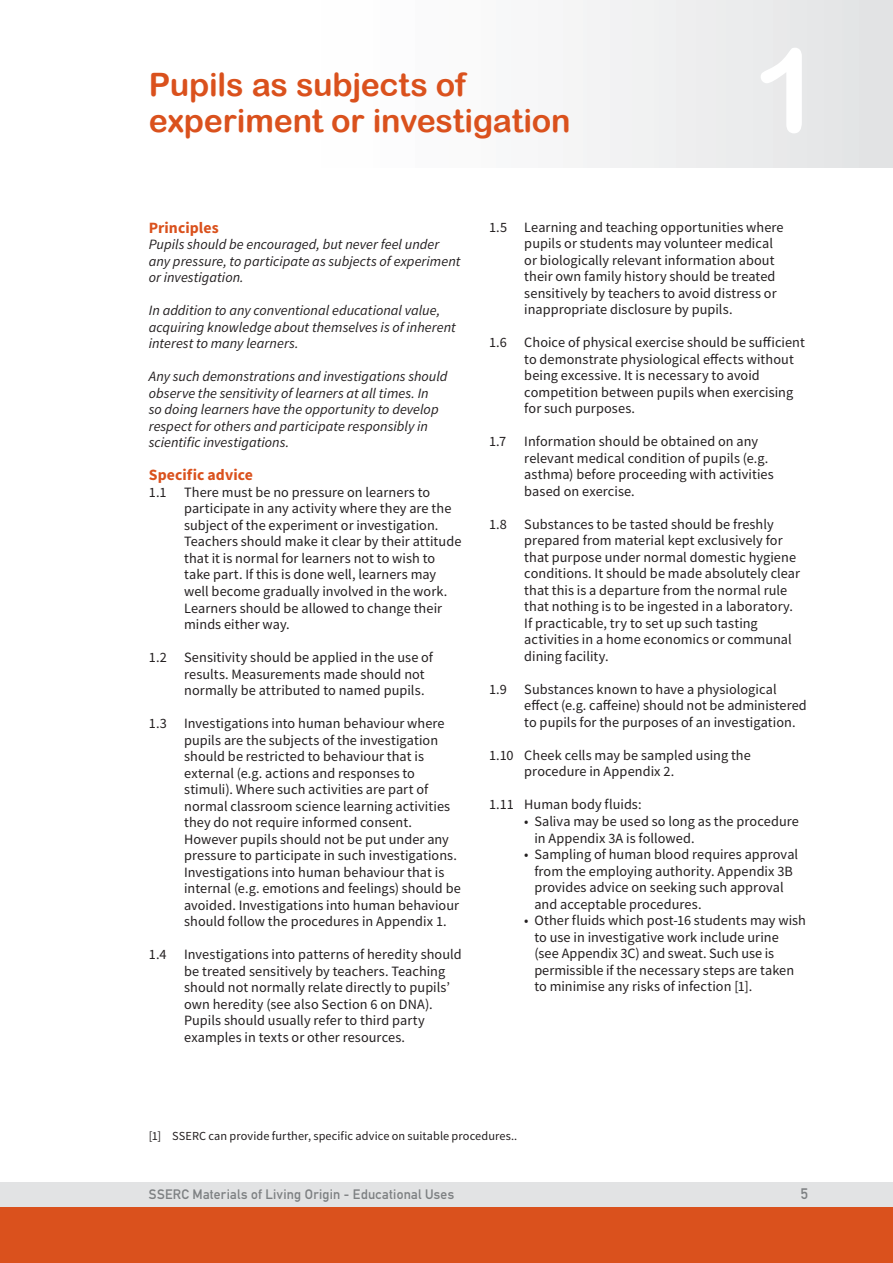
<style>
.page{position:relative;width:893px;height:1263px;background:#fff}
.page>*{position:absolute;margin:0;border:0;box-sizing:border-box;transform-origin:0 0}
.t1{font:117px "Arial Rounded MT Bold";color:#fff}
.t2{font:32.25px/36px "Arial Rounded MT Bold";letter-spacing:-.01em;color:#da511d}
.t3{font:700 15.75px "Source Sans Pro";letter-spacing:.005em;color:#da511d}
.t4{font:700 15px "DIN Alternate";color:#7d8082}
.t5{font:14.25px/16.5px "Source Sans Pro";letter-spacing:.005em;color:#231f20}
.t6{font:italic 14.25px/16.5px "Source Sans Pro";color:#231f20}
.t7{font:700 13.5px "DIN Alternate";letter-spacing:.02em;color:#7d8082}
.t8{font:12.3px "Source Sans Pro";letter-spacing:.005em;color:#231f20}
</style>
<div class="page">
<div style="left:264px;top:0;width:629px;height:168px;background:linear-gradient(to right,#fff,#e3e4e5)"></div>
<div style="left:0;top:1182px;width:893px;height:26px;background:#e2e3e4"></div>
<div style="left:0;top:1208px;width:893px;height:55px;background:#da511d"></div>
<h2 class="t2" style="left:149px;top:66px;width:423px">Pupils as subjects of experiment or investigation</h2>
<h1 class="t1" style="left:753px;top:21px;width:71px">1</h1>
<p class="t3" style="left:149px;top:217px;width:71px">Principles</p>
<p class="t6" style="left:149px;top:236px;width:313px">Pupils should be encouraged, but never feel under any pressure, to participate as subjects of experiment or investigation.</p>
<p class="t6" style="left:149px;top:302px;width:308px">In addition to any conventional educational value, acquiring knowledge about themselves is of inherent interest to many learners.</p>
<p class="t6" style="left:149px;top:368px;width:300px">Any such demonstrations and investigations should observe the sensitivity of learners at all times. In<br>so doing learners have the opportunity to develop respect for others and participate responsibly in scientific investigations.</p>
<p class="t3" style="left:149px;top:465px;width:106px">Specific advice</p>
<p class="t5" style="left:184px;top:484px;width:279px;text-indent:-35px">1.1 There must be no pressure on learners to participate in any activity where they are the subject of the experiment or investigation.<br>Teachers should make it clear by their attitude that it is normal for learners not to wish to take part. If this is done well, learners may well become gradually involved in the work.<br>Learners should be allowed to change their minds either way.</p>
<p class="t5" style="left:184px;top:649px;width:250px;text-indent:-35px">1.2 Sensitivity should be applied in the use of results. Measurements made should not normally be attributed to named pupils.</p>
<p class="t5" style="left:184px;top:715px;width:278px;text-indent:-35px">1.3 Investigations into human behaviour where pupils are the subjects of the investigation should be restricted to behaviour that is external (e.g. actions and responses to stimuli). Where such activities are part of normal classroom science learning activities they do not require informed consent.<br>However pupils should not be put under any pressure to participate in such investigations.<br>Investigations into human behaviour that is internal (e.g. emotions and feelings) should be avoided. Investigations into human behaviour should follow the procedures in Appendix 1.</p>
<p class="t5" style="left:184px;top:946px;width:279px;text-indent:-35px">1.4 Investigations into patterns of heredity should be treated sensitively by teachers. Teaching should not normally relate directly to pupils’ own heredity (see also Section 6 on DNA).<br>Pupils should usually refer to third party examples in texts or other resources.</p>
<p class="t5" style="left:524px;top:219px;width:261px;text-indent:-35px">1.5 Learning and teaching opportunities where pupils or students may volunteer medical or biologically relevant information about their own family history should be treated sensitively by teachers to avoid distress or inappropriate disclosure by pupils.</p>
<p class="t5" style="left:524px;top:334px;width:282px;text-indent:-35px">1.6 Choice of physical exercise should be sufficient to demonstrate physiological effects without being excessive. It is necessary to avoid competition between pupils when exercising for such purposes.</p>
<p class="t5" style="left:489px;top:433px;width:19px">1.7</p>
<p class="t5" style="left:524px;top:433px;width:251px">Information should be obtained on any relevant medical condition of pupils (e.g. asthma) before proceeding with activities based on exercise.</p>
<p class="t5" style="left:524px;top:516px;width:277px;text-indent:-35px">1.8 Substances to be tasted should be freshly prepared from material kept exclusively for that purpose under normal domestic hygiene conditions. It should be made absolutely clear that this is a departure from the normal rule that nothing is to be ingested in a laboratory.<br>If practicable, try to set up such tasting activities in a home economics or communal dining facility.</p>
<p class="t5" style="left:524px;top:681px;width:284px;text-indent:-35px">1.9 Substances known to have a physiological effect (e.g. caffeine) should not be administered to pupils for the purposes of an investigation.</p>
<p class="t5" style="left:524px;top:747px;width:228px;text-indent:-35px">1.10 Cheek cells may be sampled using the procedure in Appendix 2.</p>
<p class="t5" style="left:489px;top:796px;width:154px">1.11 Human body fluids:</p>
<p class="t5" style="left:534px;top:813px;width:266px;text-indent:-10px">• Saliva may be used so long as the procedure in Appendix 3A is followed.</p>
<p class="t5" style="left:534px;top:846px;width:265px;text-indent:-10px">• Sampling of human blood requires approval from the employing authority. Appendix 3B provides advice on seeking such approval and acceptable procedures.</p>
<p class="t5" style="left:534px;top:912px;width:273px;text-indent:-10px">• Other fluids which post-16 students may wish to use in investigative work include urine (see Appendix 3C) and sweat. Such use is permissible if the necessary steps are taken to minimise any risks of infection [1].</p>
<p class="t8" style="left:149px;top:1128px;width:370px">[1] SSERC can provide further, specific advice on suitable procedures..</p>
<p class="t7" style="left:149px;top:1184px;width:307px">SSERC Materials of Living Origin - Educational Uses</p>
<p class="t4" style="left:801px;top:1182px;width:9px">5</p>
</div>
